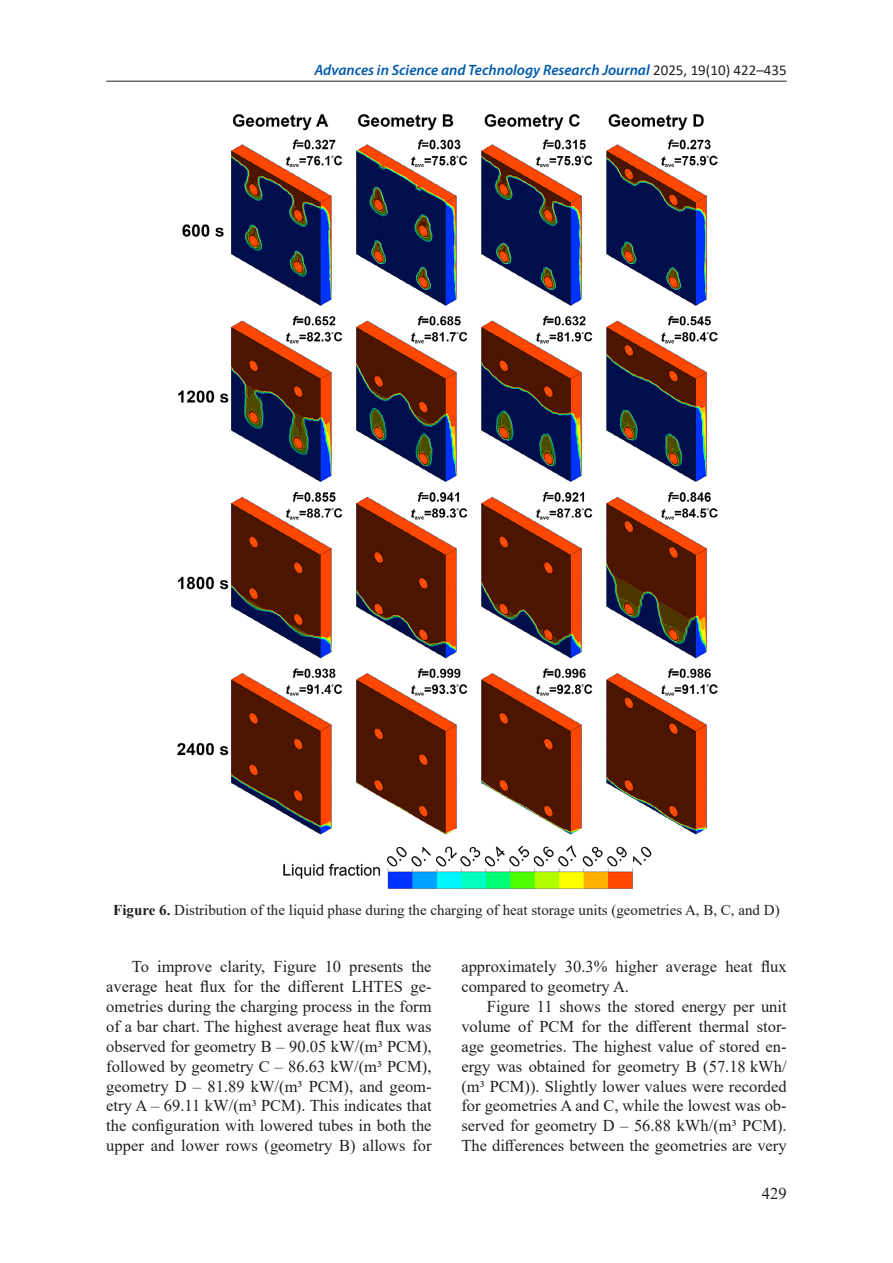
<style>
.page{position:relative;width:893px;height:1263px;background:#fff}
.page>*{position:absolute;margin:0;border:0;box-sizing:border-box;transform-origin:0 0}
.Base_Text{font:16.5px/20px "Times New Roman";color:#231f20;text-align:justify}
.Figure{font:15px "Times New Roman";color:#231f20}
.t1{font:italic 600 15px "Myriad Pro";color:#015aaa}
.s1{font-family:"Calibri";font-weight:400;font-style:normal;color:#231f20}
.s2{font-weight:700}
</style>
<div class="page">
<hr style="left:106px;top:81px;width:681px;height:1px;background:#231f20">
<img style="left:177px;top:114px;width:541px;height:776px">
<p class="t1" style="left:314px;top:60px;width:474px">Advances in Science and Technology Research Journal <span class="s1">2025, 19(10) 422–435</span></p>
<p class="Figure" style="left:113px;top:899px;width:668px"><span class="s2">Figure 6.</span> Distribution of the liquid phase during the charging of heat storage units (geometries A, B, C, and D)</p>
<p class="Base_Text" style="left:106px;top:956px;width:327px;text-indent:26px">To improve clarity, Figure 10 presents the average heat flux for the different LHTES ge&shy;ometries during the charging process in the form of a bar chart. The highest average heat flux was observed for geometry B – 90.05 kW/(m³ PCM), followed by geometry C – 86.63 kW/(m³ PCM), geometry D – 81.89 kW/(m³ PCM), and geom&shy;etry A – 69.11 kW/(m³ PCM). This indicates that the configuration with lowered tubes in both the upper and lower rows (geometry B) allows for</p>
<p class="Base_Text" style="left:461px;top:956px;width:327px">approximately 30.3% higher average heat flux compared to geometry A.</p>
<p class="Base_Text" style="left:461px;top:996px;width:327px;text-indent:26px">Figure 11 shows the stored energy per unit volume of PCM for the different thermal stor&shy;age geometries. The highest value of stored en&shy;ergy was obtained for geometry B (57.18 kWh/ (m³ PCM)). Slightly lower values were recorded for geometries A and C, while the lowest was ob&shy;served for geometry D – 56.88 kWh/(m³ PCM).<br>The differences between the geometries are very</p>
<p class="Base_Text" style="left:762px;top:1183px;width:26px">429</p>
</div>
